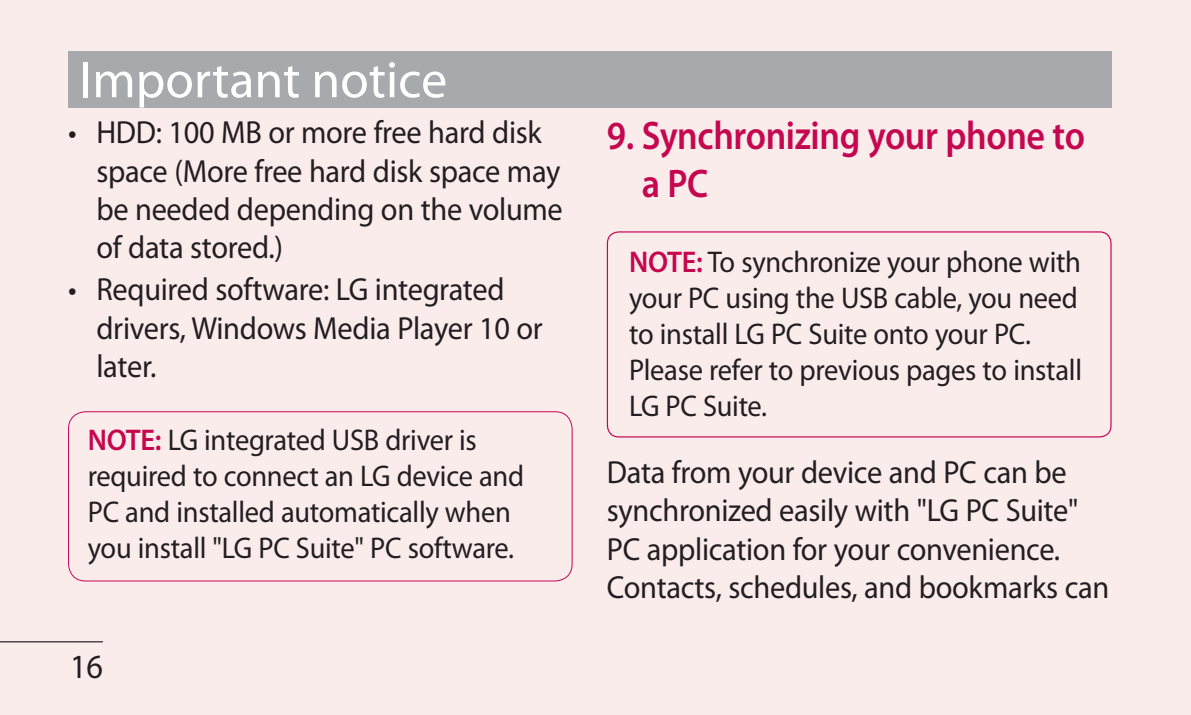
<style>
.page{position:relative;width:1191px;height:715px;background:#fff}
.page>*{position:absolute;margin:0;border:0;box-sizing:border-box;transform-origin:0 0}
.Head_01_Not_Contents{font:52px "Myriad Pro";color:#fff}
.M_head_02_Not_Conten{font:600 40px/48px "Myriad Pro";letter-spacing:-.01em;color:#c50750;scale:.9 1}
.t1{font:34px "Myriad Pro";color:#231f20;scale:.95 1}
.main_DOT{font:32px/38.4px "Myriad Pro";letter-spacing:-.01em;color:#231f20;scale:.95 1}
.main{font:32px/38.4px "Myriad Pro";letter-spacing:-.01em;color:#231f20;scale:.95 1}
.t2{font:30px/36px "Myriad Pro";letter-spacing:-.01em;color:#231f20;scale:.95 1}
.s1{font-weight:600;color:#c50750}
</style>
<div class="page">
<div style="left:0;top:0;width:1191px;height:714px;background:#fbecec"></div>
<hr style="left:0;top:641px;width:103px;height:1px;background:#231f20">
<div style="left:68px;top:411px;width:504px;height:170px;border:1px solid #c50750;border-radius:17px"></div>
<div style="left:607px;top:231px;width:504px;height:206px;border:1px solid #c50750;border-radius:11px"></div>
<div style="left:68px;top:51px;width:1043px;height:57px;background:#a8a9ad"></div>
<p class="Head_01_Not_Contents" style="left:79px;top:48px;width:369px">Important notice</p>
<p class="main_DOT" style="left:96px;top:113px;width:492px;text-indent:-28px">• HDD: 100 MB or more free hard disk space (More free hard disk space may be needed depending on the volume of data stored.)</p>
<p class="main_DOT" style="left:96px;top:270px;width:471px;text-indent:-28px">• Required software: LG integrated drivers, Windows Media Player 10 or later.</p>
<p class="t2" style="left:88px;top:421px;width:461px"><span class="s1">NOTE:</span> LG integrated USB driver is required to connect an LG device and PC and installed automatically when you install "LG PC Suite" PC software.</p>
<p class="t1" style="left:70px;top:645px;width:36px">16</p>
<p class="M_head_02_Not_Conten" style="left:642px;top:111px;width:494px;text-indent:-35px">9. Synchronizing your phone to a PC</p>
<p class="t2" style="left:629px;top:243px;width:478px"><span class="s1">NOTE:</span> To synchronize your phone with your PC using the USB cable, you need to install LG PC Suite onto your PC.<br>Please refer to previous pages to install<br>LG PC Suite.</p>
<p class="main" style="left:607px;top:452px;width:530px">Data from your device and PC can be synchronized easily with "LG PC Suite" PC application for your convenience.<br>Contacts, schedules, and bookmarks can</p>
</div>
